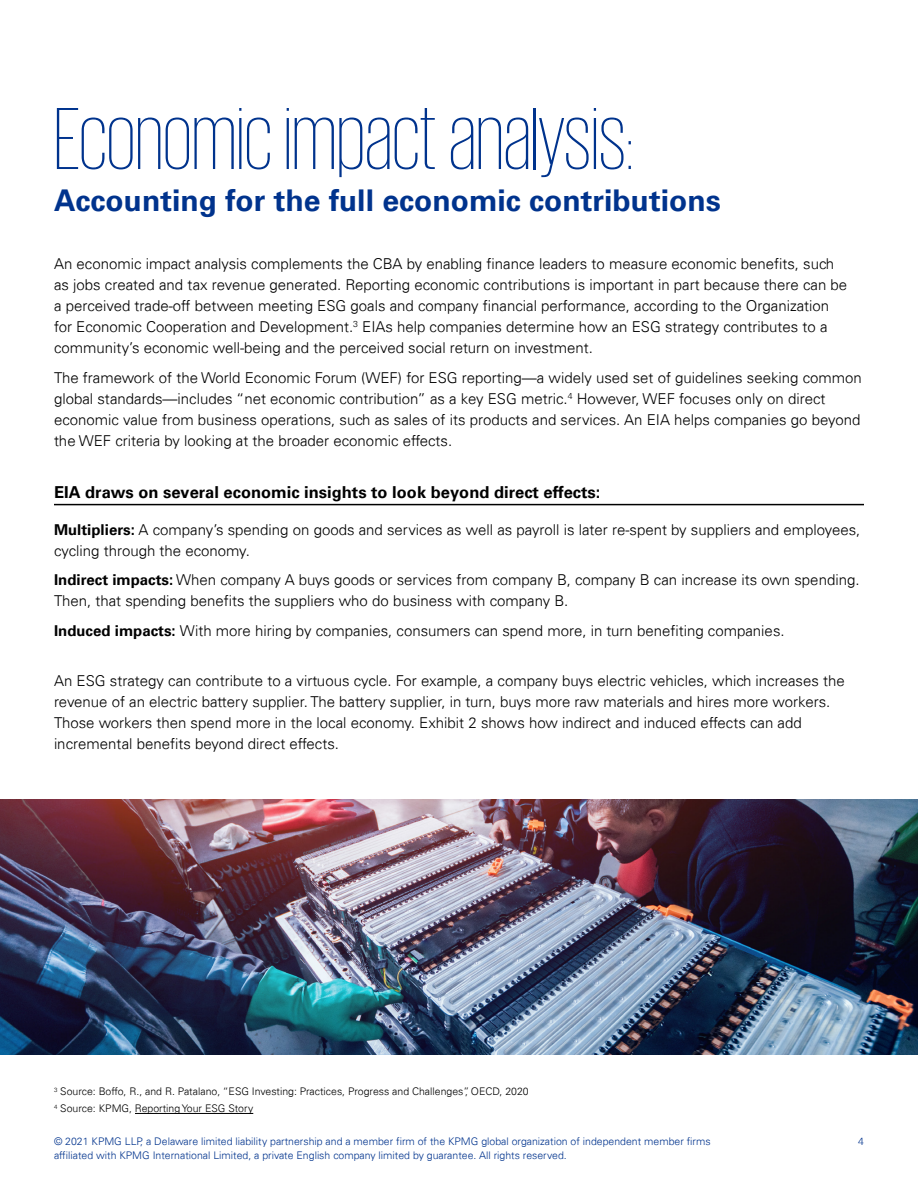
<style>
.page{position:relative;width:918px;height:1188px;background:#fff}
.page>*{position:absolute;margin:0;border:0;box-sizing:border-box;transform-origin:0 0}
.t1{font:200 90px "KPMG";color:#00338d}
.t2{font:700 30px "Univers";color:#00338d}
.t3{font:700 16.5px "Univers";color:#000}
.t4{font:300 15px/21px "Univers 45";color:#000}
.t5{font:300 10.5px "Univers 45";color:#00338d}
.t6{font:300 10.5px/17.1px "Univers 45";color:#000}
.s1{font-family:"Univers";font-weight:700}
</style>
<div class="page">
<img style="left:0;top:800px;width:918px;height:254px">
<hr style="left:135px;top:1113px;width:118px;height:1px;background:#000">
<hr style="left:54px;top:504px;width:810px;height:1px;background:#000">
<h1 class="t1" style="left:54px;top:96px;width:582px">Economic impact analysis:</h1>
<h2 class="t2" style="left:54px;top:183px;width:668px">Accounting for the full economic contributions</h2>
<p class="t4" style="left:54px;top:253px;width:795px">An economic impact analysis complements the CBA by enabling finance leaders to measure economic benefits, such as jobs created and tax revenue generated. Reporting economic contributions is important in part because there can be a perceived trade-off between meeting ESG goals and company financial performance, according to the Organization for Economic Cooperation and Development.<sup>3</sup> EIAs help companies determine how an ESG strategy contributes to a community’s economic well-being and the perceived social return on investment.</p>
<p class="t4" style="left:54px;top:367px;width:810px">The framework of the World Economic Forum (WEF) for ESG reporting—a widely used set of guidelines seeking common global standards—includes “net economic contribution” as a key ESG metric.<sup>4</sup> However, WEF focuses only on direct economic value from business operations, such as sales of its products and services. An EIA helps companies go beyond the WEF criteria by looking at the broader economic effects.</p>
<p class="t3" style="left:54px;top:482px;width:548px">EIA draws on several economic insights to look beyond direct effects:</p>
<p class="t4" style="left:54px;top:519px;width:808px"><span class="s1">Multipliers:</span> A company’s spending on goods and services as well as payroll is later re-spent by suppliers and employees, cycling through the economy.</p>
<p class="t4" style="left:54px;top:570px;width:807px"><span class="s1">Indirect impacts:</span> When company A buys goods or services from company B, company B can increase its own spending.<br>Then, that spending benefits the suppliers who do business with company B.</p>
<p class="t4" style="left:54px;top:620px;width:732px"><span class="s1">Induced impacts:</span> With more hiring by companies, consumers can spend more, in turn benefiting companies.</p>
<p class="t4" style="left:54px;top:670px;width:792px">An ESG strategy can contribute to a virtuous cycle. For example, a company buys electric vehicles, which increases the revenue of an electric battery supplier. The battery supplier, in turn, buys more raw materials and hires more workers.<br>Those workers then spend more in the local economy. Exhibit 2 shows how indirect and induced effects can add incremental benefits beyond direct effects.</p>
<p class="t6" style="left:54px;top:1083px;width:476px"><sup>3</sup> Source: Boffo, R., and R. Patalano, “ESG Investing: Practices, Progress and Challenges”, OECD, 2020<br><sup>4</sup> Source: KPMG, Reporting Your ESG Story</p>
<p class="t5" style="left:54px;top:1135px;width:658px">© 2021 KPMG LLP, a Delaware limited liability partnership and a member firm of the KPMG global organization of independent member firms</p>
<p class="t5" style="left:858px;top:1135px;width:7px">4</p>
<p class="t5" style="left:54px;top:1149px;width:514px">affiliated with KPMG International Limited, a private English company limited by guarantee. All rights reserved.</p>
</div>
